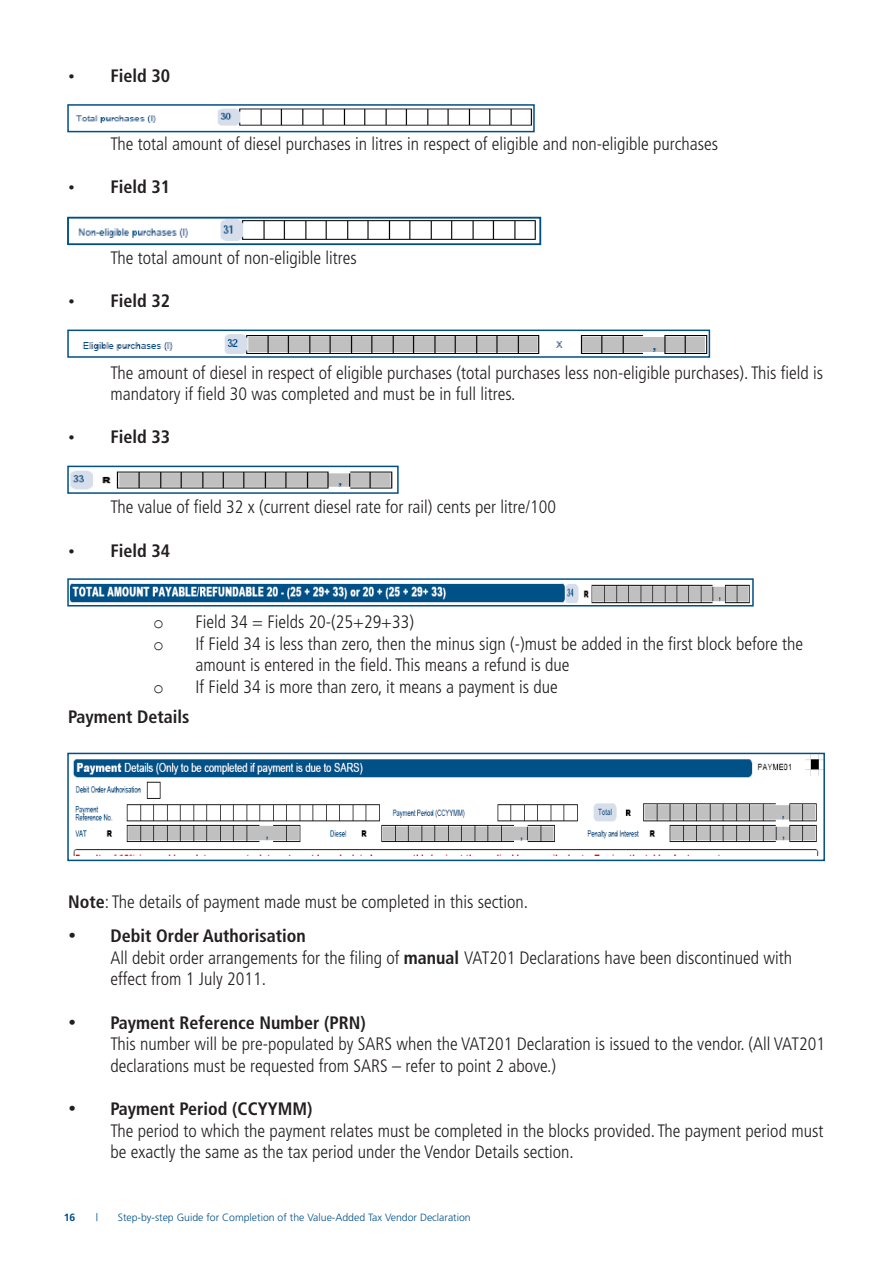
<style>
.page{position:relative;width:893px;height:1263px;background:#fff}
.page>*{position:absolute;margin:0;border:0;box-sizing:border-box;transform-origin:0 0}
.t1{font:300 condensed 18px/21.6px "Frutiger";color:#231f20}
.t2{font:700 condensed 18px "Frutiger";color:#231f20}
.t3{font:18px "Courier New";color:#231f20}
.t4{font:300 10.5px "Frutiger";color:#004f87}
.t5{font:700 10.5px "Frutiger";color:#004f87}
.s1{font-weight:700}
</style>
<div class="page">
<img style="left:75px;top:108px;width:457px;height:18px">
<img style="left:78px;top:218px;width:464px;height:24px">
<img style="left:82px;top:332px;width:629px;height:25px">
<img style="left:70px;top:470px;width:323px;height:20px">
<img style="left:70px;top:583px;width:680px;height:20px">
<img style="left:73px;top:756px;width:749px;height:99px">
<div style="left:67px;top:104px;width:468px;height:28px;border:2px solid #004f87"></div>
<div style="left:67px;top:330px;width:643px;height:28px;border:2px solid #004f87"></div>
<div style="left:67px;top:466px;width:332px;height:28px;border:2px solid #004f87"></div>
<div style="left:67px;top:578px;width:687px;height:28px;border:2px solid #004f87"></div>
<div style="left:67px;top:217px;width:474px;height:28px;border:2px solid #004f87"></div>
<div style="left:67px;top:753px;width:758px;height:108px;border:2px solid #004f87"></div>
<p class="t2" style="left:68px;top:65px;width:104px">• Field 30</p>
<p class="t1" style="left:111px;top:133px;width:609px">The total amount of diesel purchases in litres in respect of eligible and non-eligible purchases</p>
<p class="t2" style="left:68px;top:176px;width:104px">• Field 31</p>
<p class="t1" style="left:111px;top:247px;width:248px">The total amount of non-eligible litres</p>
<p class="t2" style="left:68px;top:290px;width:104px">• Field 32</p>
<p class="t1" style="left:111px;top:362px;width:714px">The amount of diesel in respect of eligible purchases (total purchases less non-eligible purchases). This field is mandatory if field 30 was completed and must be in full litres.</p>
<p class="t2" style="left:68px;top:426px;width:104px">• Field 33</p>
<p class="t1" style="left:111px;top:496px;width:447px">The value of field 32 x (current diesel rate for rail) cents per litre/100</p>
<p class="t2" style="left:68px;top:540px;width:104px">• Field 34</p>
<p class="t3" style="left:153px;top:611px;width:12px">o</p>
<p class="t1" style="left:196px;top:611px;width:220px">Field 34 = Fields 20-(25+29+33)</p>
<p class="t3" style="left:153px;top:633px;width:12px">o</p>
<p class="t1" style="left:196px;top:633px;width:609px">If Field 34 is less than zero, then the minus sign (-)must be added in the first block before the amount is entered in the field. This means a refund is due</p>
<p class="t3" style="left:153px;top:676px;width:12px">o</p>
<p class="t1" style="left:196px;top:676px;width:364px">If Field 34 is more than zero, it means a payment is due</p>
<p class="t2" style="left:68px;top:706px;width:123px">Payment Details</p>
<p class="t1" style="left:68px;top:891px;width:461px"><span class="s1">Note</span>: The details of payment made must be completed in this section.</p>
<p class="t2" style="left:68px;top:925px;width:239px">• Debit Order Authorisation</p>
<p class="t1" style="left:111px;top:947px;width:683px">All debit order arrangements for the filing of <span class="s1">manual</span> VAT201 Declarations have been discontinued with effect from 1 July 2011.</p>
<p class="t2" style="left:68px;top:1011px;width:299px">• Payment Reference Number (PRN)</p>
<p class="t1" style="left:111px;top:1033px;width:716px">This number will be pre-populated by SARS when the VAT201 Declaration is issued to the vendor. (All VAT201 declarations must be requested from SARS – refer to point 2 above.)</p>
<p class="t2" style="left:68px;top:1098px;width:246px">• Payment Period (CCYYMM)</p>
<p class="t1" style="left:111px;top:1120px;width:714px">The period to which the payment relates must be completed in the blocks provided. The payment period must be exactly the same as the tax period under the Vendor Details section.</p>
<p class="t5" style="left:64px;top:1211px;width:13px">16</p>
<p class="t4" style="left:96px;top:1211px;width:4px">|</p>
<p class="t4" style="left:118px;top:1211px;width:354px">Step-by-step Guide for Completion of the Value-Added Tax Vendor Declaration</p>
</div>
